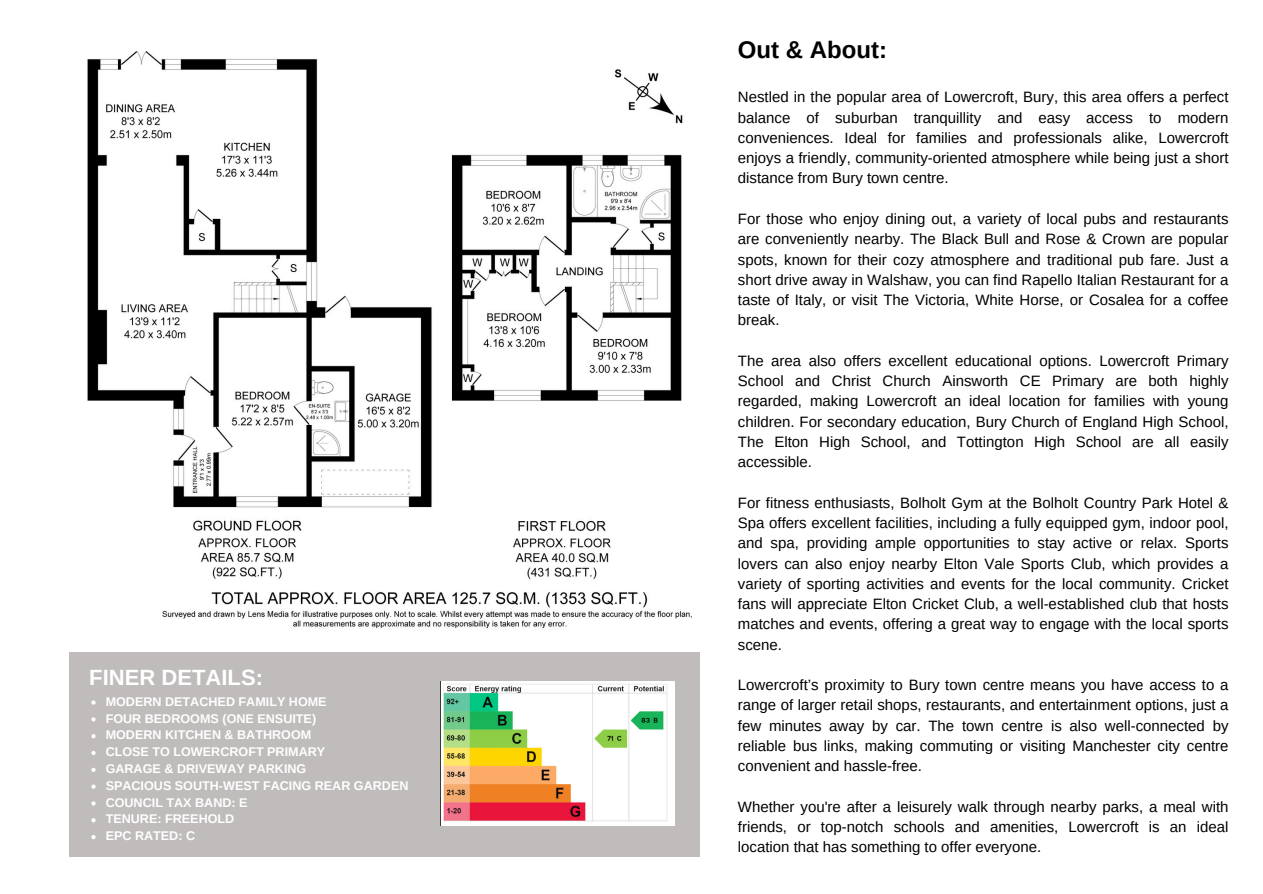
<style>
.page{position:relative;width:1263px;height:894px;background:#fff}
.page>*{position:absolute;margin:0;border:0;box-sizing:border-box;transform-origin:0 0}
.t1{font:700 24px "Arimo";color:#000}
.t2{font:700 22.05px "Arimo";color:#fff}
.t3{font:15px/20.2px "Arimo";color:#000;text-align:justify}
.t4{font:700 12.6px "Arimo";color:#fff}
</style>
<div class="page">
<div style="left:70px;top:651px;width:630px;height:205px;background:#bfbcbb"></div>
<img style="left:87px;top:51px;width:605px;height:578px">
<img style="left:440px;top:681px;width:234px;height:144px">
<svg style="left:91px;top:700px;width:5px;height:4px"></svg>
<svg style="left:91px;top:717px;width:5px;height:4px"></svg>
<svg style="left:91px;top:734px;width:5px;height:4px"></svg>
<svg style="left:91px;top:751px;width:5px;height:3px"></svg>
<svg style="left:91px;top:767px;width:5px;height:4px"></svg>
<svg style="left:91px;top:784px;width:5px;height:4px"></svg>
<svg style="left:91px;top:801px;width:5px;height:4px"></svg>
<svg style="left:91px;top:818px;width:5px;height:4px"></svg>
<svg style="left:91px;top:835px;width:5px;height:3px"></svg>
<p class="t2" style="left:89px;top:664px;width:175px">FINER DETAILS:</p>
<p class="t4" style="left:106px;top:694px;width:223px">MODERN DETACHED FAMILY HOME</p>
<p class="t4" style="left:106px;top:711px;width:212px">FOUR BEDROOMS (ONE ENSUITE)</p>
<p class="t4" style="left:106px;top:727px;width:207px">MODERN KITCHEN &amp; BATHROOM</p>
<p class="t4" style="left:106px;top:744px;width:221px">CLOSE TO LOWERCROFT PRIMARY</p>
<p class="t4" style="left:106px;top:761px;width:202px">GARAGE &amp; DRIVEWAY PARKING</p>
<p class="t4" style="left:106px;top:778px;width:304px">SPACIOUS SOUTH-WEST FACING REAR GARDEN</p>
<p class="t4" style="left:106px;top:795px;width:143px">COUNCIL TAX BAND: E</p>
<p class="t4" style="left:106px;top:811px;width:130px">TENURE: FREEHOLD</p>
<p class="t4" style="left:106px;top:828px;width:91px">EPC RATED: C</p>
<h2 class="t1" style="left:738px;top:37px;width:151px">Out &amp; About:</h2>
<h3 class="t3" style="left:738px;top:87px;width:492px">Nestled in the popular area of Lowercroft, Bury, this area offers a perfect balance of suburban tranquillity and easy access to modern conveniences. Ideal for families and professionals alike, Lowercroft enjoys a friendly, community-oriented atmosphere while being just a short distance from Bury town centre.</h3>
<h3 class="t3" style="left:738px;top:208px;width:492px">For those who enjoy dining out, a variety of local pubs and restaurants are conveniently nearby. The Black Bull and Rose &amp; Crown are popular spots, known for their cozy atmosphere and traditional pub fare. Just a short drive away in Walshaw, you can find Rapello Italian Restaurant for a taste of Italy, or visit The Victoria, White Horse, or Cosalea for a coffee break.</h3>
<h3 class="t3" style="left:738px;top:350px;width:492px">The area also offers excellent educational options. Lowercroft Primary School and Christ Church Ainsworth CE Primary are both highly regarded, making Lowercroft an ideal location for families with young children. For secondary education, Bury Church of England High School, The Elton High School, and Tottington High School are all easily accessible.</h3>
<h3 class="t3" style="left:738px;top:492px;width:492px">For fitness enthusiasts, Bolholt Gym at the Bolholt Country Park Hotel &amp; Spa offers excellent facilities, including a fully equipped gym, indoor pool, and spa, providing ample opportunities to stay active or relax. Sports lovers can also enjoy nearby Elton Vale Sports Club, which provides a variety of sporting activities and events for the local community. Cricket fans will appreciate Elton Cricket Club, a well-established club that hosts matches and events, offering a great way to engage with the local sports scene.</h3>
<h3 class="t3" style="left:738px;top:674px;width:492px">Lowercroft’s proximity to Bury town centre means you have access to a range of larger retail shops, restaurants, and entertainment options, just a few minutes away by car. The town centre is also well-connected by reliable bus links, making commuting or visiting Manchester city centre convenient and hassle-free.</h3>
<h3 class="t3" style="left:738px;top:796px;width:492px">Whether you're after a leisurely walk through nearby parks, a meal with friends, or top-notch schools and amenities, Lowercroft is an ideal location that has something to offer everyone.</h3>
</div>
